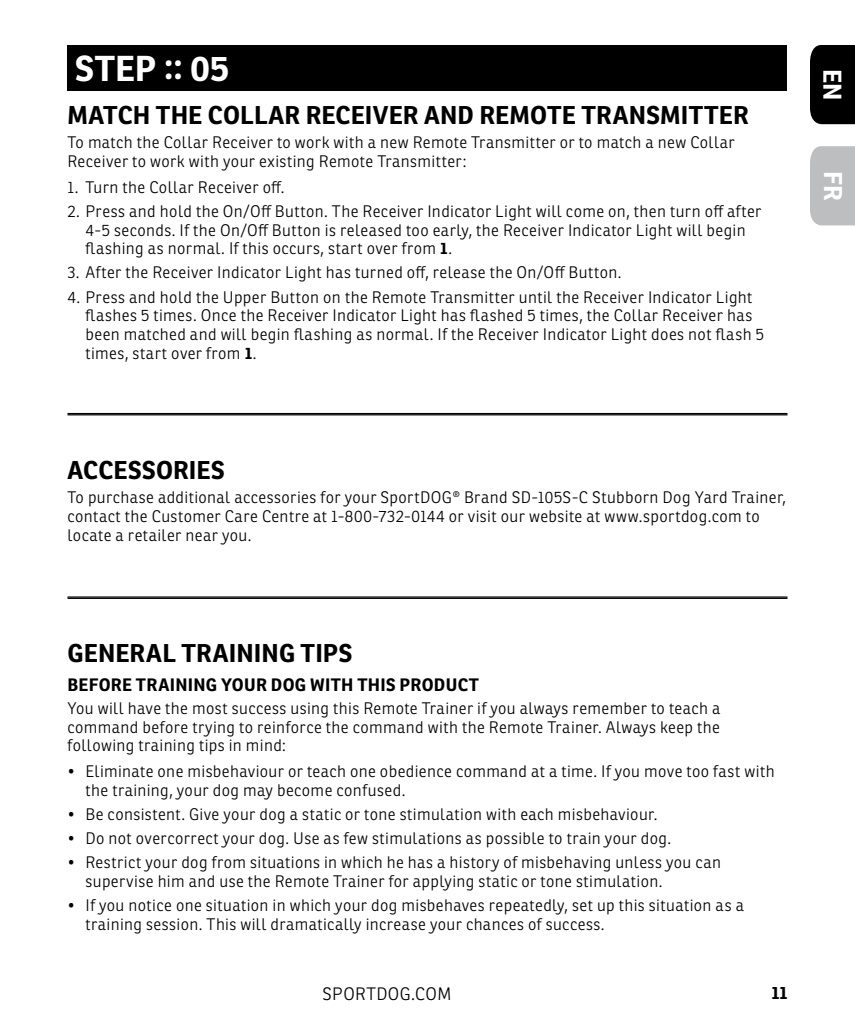
<style>
.page{position:relative;width:855px;height:1035px;background:#fff}
.page>*{position:absolute;margin:0;border:0;box-sizing:border-box;transform-origin:0 0}
.t1{font:700 35px "Ronnia";letter-spacing:.005em;color:#fff}
.t2{font:700 25px "Ronnia";letter-spacing:.01em;color:#000}
.t3{font:700 25px "Ronnia";color:#fff}
.t4{font:700 17.5px "Ronnia";letter-spacing:.02em;color:#000}
.t5{font:300 17.5px "Ronnia";letter-spacing:.03em;color:#000}
.t6{font:300 16.25px/18.8px "Ronnia";letter-spacing:.025em;color:#000}
.s1{font-weight:700}
</style>
<div class="page">
<div style="left:810px;top:45px;width:45px;height:79px;background:#000"></div>
<div style="left:810px;top:146px;width:45px;height:79px;background:#bcbec0"></div>
<hr style="left:68px;top:413px;width:720px;height:1px;background:#000">
<hr style="left:68px;top:414px;width:720px;height:1px;background:#000">
<hr style="left:68px;top:596px;width:720px;height:2px;background:#000">
<hr style="left:68px;top:598px;width:720px;height:1px;background:#000">
<div style="left:68px;top:45px;width:720px;height:46px;background:#000"></div>
<h1 class="t1" style="left:75px;top:46px;width:156px">STEP :: 05</h1>
<h2 class="t2" style="left:68px;top:99px;width:683px">MATCH THE COLLAR RECEIVER AND REMOTE TRANSMITTER</h2>
<p class="t6" style="left:68px;top:133px;width:669px">To match the Collar Receiver to work with a new Remote Transmitter or to match a new Collar<br>Receiver to work with your existing Remote Transmitter:</p>
<p class="t6" style="left:68px;top:177px;width:219px">1. Turn the Collar Receiver off.</p>
<p class="t6" style="left:86px;top:202px;width:678px;text-indent:-18px">2. Press and hold the On/Off Button. The Receiver Indicator Light will come on, then turn off after<br>4-5 seconds. If the On/Off Button is released too early, the Receiver Indicator Light will begin flashing as normal. If this occurs, start over from <span class="s1">1</span>.</p>
<p class="t6" style="left:68px;top:263px;width:556px">3. After the Receiver Indicator Light has turned off, release the On/Off Button.</p>
<p class="t6" style="left:86px;top:287px;width:680px;text-indent:-18px">4. Press and hold the Upper Button on the Remote Transmitter until the Receiver Indicator Light flashes 5 times. Once the Receiver Indicator Light has flashed 5 times, the Collar Receiver has been matched and will begin flashing as normal. If the Receiver Indicator Light does not flash 5 times, start over from <span class="s1">1</span>.</p>
<h2 class="t3" style="left:849px;top:69px;width:33px;rotate:90deg">EN</h2>
<h2 class="t3" style="left:849px;top:171px;width:31px;rotate:90deg">FR</h2>
<h2 class="t2" style="left:68px;top:454px;width:159px">ACCESSORIES</h2>
<p class="t6" style="left:68px;top:488px;width:720px">To purchase additional accessories for your SportDOG® Brand SD-105S-C Stubborn Dog Yard Trainer, contact the Customer Care Centre at 1-800-732-0144 or visit our website at www.sportdog.com to locate a retailer near you.</p>
<h2 class="t2" style="left:68px;top:638px;width:286px">GENERAL TRAINING TIPS</h2>
<p class="t4" style="left:68px;top:674px;width:413px">BEFORE TRAINING YOUR DOG WITH THIS PRODUCT</p>
<p class="t6" style="left:68px;top:699px;width:654px;text-align:justify">You will have the most success using this Remote Trainer if you always remember to teach a command before trying to reinforce the command with the Remote Trainer. Always keep the following training tips in mind:</p>
<p class="t6" style="left:86px;top:762px;width:691px;text-indent:-18px">• Eliminate one misbehaviour or teach one obedience command at a time. If you move too fast with the training, your dog may become confused.</p>
<p class="t6" style="left:68px;top:805px;width:591px">• Be consistent. Give your dog a static or tone stimulation with each misbehaviour.</p>
<p class="t6" style="left:68px;top:829px;width:605px">• Do not overcorrect your dog. Use as few stimulations as possible to train your dog.</p>
<p class="t6" style="left:86px;top:853px;width:637px;text-indent:-18px">• Restrict your dog from situations in which he has a history of misbehaving unless you can supervise him and use the Remote Trainer for applying static or tone stimulation.</p>
<p class="t6" style="left:86px;top:896px;width:660px;text-indent:-18px">• If you notice one situation in which your dog misbehaves repeatedly, set up this situation as a training session. This will dramatically increase your chances of success.</p>
<p class="t5" style="left:323px;top:983px;width:130px">SPORTDOG.COM</p>
<p class="t4" style="left:771px;top:982px;width:18px">11</p>
</div>
